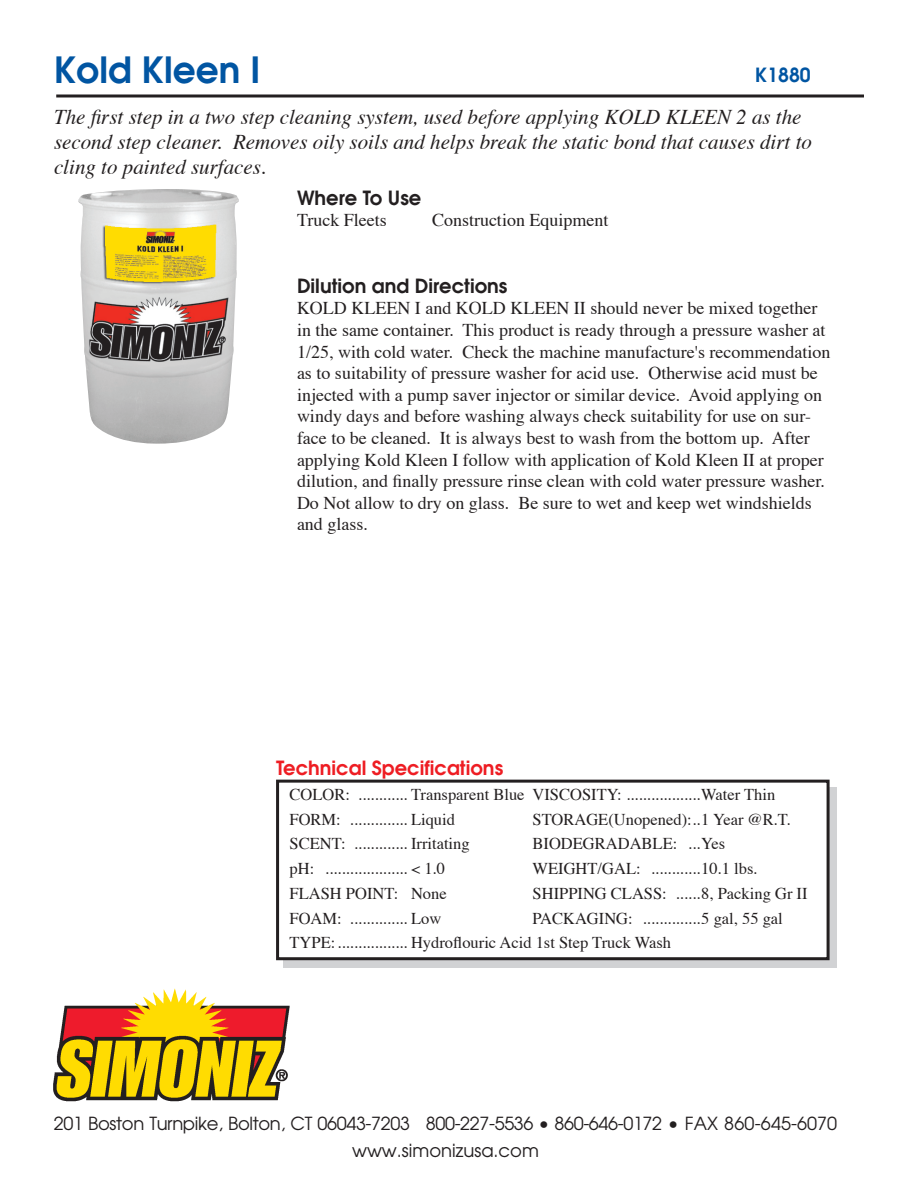
<style>
.page{position:relative;width:918px;height:1188px;background:#fff}
.page>*{position:absolute;margin:0;border:0;box-sizing:border-box;transform-origin:0 0}
.t1{font:600 36px "Avant Garde";color:#0155a2}
.t2{font:italic 21px/25.2px "Times";color:#231f20}
.t3{font:600 19.5px "Avant Garde";color:#231f20}
.t4{font:600 19.5px "Avant Garde";color:#ee1d23}
.t5{font:600 19.5px "Avant Garde";color:#0155a2}
.t6{font:18px/21.6px "Times";color:#231f20}
.t7{font:18px "Avant Garde";letter-spacing:-.02em;color:#231f20}
.t8{font:18px "Avant Garde";color:#231f20}
.t9{font:16.5px "Times";color:#231f20}
</style>
<div class="page">
<img style="left:53px;top:988px;width:237px;height:114px">
<hr style="left:56px;top:94px;width:808px;height:3px;background:#231f20">
<div style="left:284px;top:787px;width:553px;height:181px;background:#d1d2d4"></div>
<div style="left:278px;top:781px;width:550px;height:178px;background:#fff"></div>
<div style="left:276px;top:780px;width:554px;height:180px;border:3px solid #231f20"></div>
<img style="left:78px;top:189px;width:161px;height:255px">
<p class="t1" style="left:54px;top:46px;width:208px">Kold Kleen I</p>
<p class="t2" style="left:54px;top:103px;width:760px">The first step in a two step cleaning system, used before applying KOLD KLEEN 2 as the second step cleaner. Removes oily soils and helps break the static bond that causes dirt to cling to painted surfaces.</p>
<p class="t3" style="left:297px;top:185px;width:126px">Where To Use</p>
<p class="t6" style="left:297px;top:208px;width:91px">Truck Fleets</p>
<p class="t6" style="left:432px;top:208px;width:178px">Construction Equipment</p>
<p class="t5" style="left:755px;top:62px;width:57px">K1880</p>
<p class="t3" style="left:297px;top:273px;width:212px">Dilution and Directions</p>
<p class="t6" style="left:297px;top:296px;width:535px">KOLD KLEEN I and KOLD KLEEN II should never be mixed together in the same container. This product is ready through a pressure washer at 1/25, with cold water. Check the machine manufacture's recommendation as to suitability of pressure washer for acid use. Otherwise acid must be injected with a pump saver injector or similar device. Avoid applying on windy days and before washing always check suitability for use on sur&shy;face to be cleaned. It is always best to wash from the bottom up. After applying Kold Kleen I follow with application of Kold Kleen II at proper dilution, and finally pressure rinse clean with cold water pressure washer.<br>Do Not allow to dry on glass. Be sure to wet and keep wet windshields and glass.</p>
<p class="t4" style="left:276px;top:755px;width:229px">Technical Specifications</p>
<p class="t9" style="left:290px;top:779px;width:487px">COLOR: ............ Transparent Blue VISCOSITY: ..................Water Thin</p>
<p class="t9" style="left:290px;top:804px;width:167px">FORM: .............. Liquid</p>
<p class="t9" style="left:533px;top:804px;width:260px">STORAGE(Unopened):..1 Year @R.T.</p>
<p class="t9" style="left:290px;top:828px;width:182px">SCENT: ............. Irritating</p>
<p class="t9" style="left:533px;top:828px;width:194px">BIODEGRADABLE: ...Yes</p>
<p class="t9" style="left:290px;top:853px;width:157px">pH: .................... &lt; 1.0</p>
<p class="t9" style="left:533px;top:853px;width:227px">WEIGHT/GAL: ............10.1 lbs.</p>
<p class="t9" style="left:290px;top:878px;width:159px">FLASH POINT: None</p>
<p class="t9" style="left:533px;top:878px;width:277px">SHIPPING CLASS: ......8, Packing Gr II</p>
<p class="t9" style="left:290px;top:903px;width:153px">FOAM: .............. Low</p>
<p class="t9" style="left:533px;top:903px;width:252px">PACKAGING: ..............5 gal, 55 gal</p>
<p class="t9" style="left:290px;top:927px;width:383px">TYPE: ................. Hydroflouric Acid 1st Step Truck Wash</p>
<p class="t7" style="left:54px;top:1112px;width:785px">201 Boston Turnpike, Bolton, CT 06043-7203 800-227-5536 • 860-646-0172 • FAX 860-645-6070</p>
<p class="t8" style="left:352px;top:1139px;width:188px">www.simonizusa.com</p>
</div>
